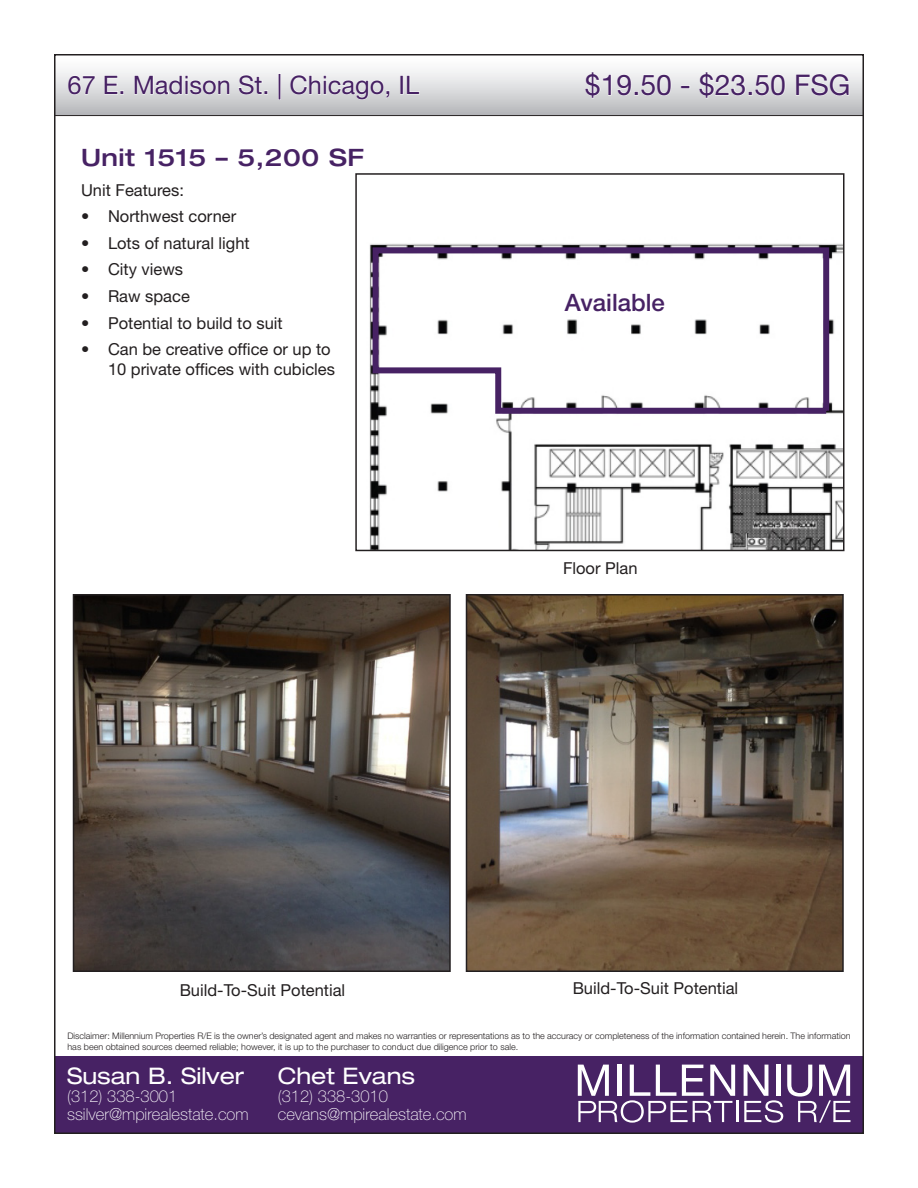
<style>
.page{position:relative;width:918px;height:1188px;background:#fff}
.page>*{position:absolute;margin:0;border:0;box-sizing:border-box;transform-origin:0 0}
.t1{font:28.5px "Helvetica Neue LT Std";color:#472264}
.t2{font:25.5px "Helvetica Neue LT Std";color:#472264}
.Section_Header{font:500 expanded 24px "Helvetica Neue LT Std";letter-spacing:.025em;color:#472264}
.t3{font:500 24px "Helvetica Neue LT Std";color:#472264}
.t4{font:expanded 22.8px "Helvetica Neue LT Std";color:#fff}
.body{font:16.5px/19.8px "Helvetica Neue LT Std";color:#231f20;text-align:right}
.t5{font:100 16.5px/17.9px "Helvetica Neue LT Std";color:#fff}
.t6{font:300 9px/10.8px "Helvetica Neue LT Std";color:#231f20}
</style>
<div class="page">
<svg style="left:57px;top:70px;width:804px;height:45px;background:#cfd0d3"></svg>
<div style="left:54px;top:1056px;width:810px;height:78px;background:#472264"></div>
<svg style="left:67px;top:75px;width:29px;height:20px"></svg>
<svg style="left:104px;top:75px;width:20px;height:20px"></svg>
<svg style="left:134px;top:73px;width:96px;height:22px"></svg>
<svg style="left:238px;top:74px;width:30px;height:21px"></svg>
<div style="left:278px;top:73px;width:3px;height:27px;border:1px solid #fff"></div>
<svg style="left:290px;top:74px;width:100px;height:26px"></svg>
<div style="left:400px;top:75px;width:4px;height:19px;border:1px solid #fff"></div>
<svg style="left:406px;top:75px;width:14px;height:20px"></svg>
<svg style="left:584px;top:71px;width:88px;height:28px"></svg>
<svg style="left:681px;top:85px;width:9px;height:4px"></svg>
<svg style="left:699px;top:71px;width:87px;height:28px"></svg>
<svg style="left:795px;top:73px;width:55px;height:23px"></svg>
<hr style="left:54px;top:115px;width:810px;height:1px;background:#231f20">
<hr style="left:736px;top:1101px;width:3px;height:21px;background:#fff">
<svg style="left:578px;top:1065px;width:157px;height:58px"></svg>
<svg style="left:744px;top:1065px;width:107px;height:58px"></svg>
<img style="left:369px;top:243px;width:472px;height:305px">
<div style="left:355px;top:173px;width:489px;height:378px;border:2px solid #231f20"></div>
<img style="left:76px;top:597px;width:372px;height:372px">
<div style="left:73px;top:594px;width:378px;height:378px;border:2px solid #231f20"></div>
<img style="left:469px;top:597px;width:372px;height:372px">
<div style="left:466px;top:594px;width:378px;height:378px;border:2px solid #231f20"></div>
<svg style="left:370px;top:244px;width:462px;height:173px"></svg>
<h2 class="t2" style="left:68px;top:70px;width:353px">67 E. Madison St. | Chicago, IL</h2>
<h1 class="t1" style="left:585px;top:68px;width:267px">$19.50 - $23.50 FSG</h1>
<p class="Section_Header" style="left:81px;top:142px;width:284px">Unit 1515 – 5,200 SF</p>
<p class="body" style="left:81px;top:180px;width:104px">Unit Features:</p>
<p class="body" style="left:81px;top:206px;width:157px">• Northwest corner</p>
<p class="body" style="left:81px;top:233px;width:170px">• Lots of natural light</p>
<p class="body" style="left:81px;top:259px;width:104px">• City views</p>
<p class="body" style="left:81px;top:286px;width:110px">• Raw space</p>
<p class="body" style="left:81px;top:313px;width:203px">• Potential to build to suit</p>
<p class="body" style="left:81px;top:339px;width:256px">• Can be creative office or up to<br>10 private offices with cubicles</p>
<p class="t3" style="left:565px;top:288px;width:101px">Available</p>
<p class="body" style="left:563px;top:558px;width:76px">Floor Plan</p>
<p class="body" style="left:180px;top:980px;width:167px">Build-To-Suit Potential</p>
<p class="body" style="left:573px;top:978px;width:167px">Build-To-Suit Potential</p>
<p class="t6" style="left:68px;top:1030px;width:785px">Disclaimer: Millennium Properties R/E is the owner’s designated agent and makes no warranties or representations as to the accuracy or completeness of the information contained herein. The information has been obtained sources deemed reliable; however, it is up to the purchaser to conduct due diligence prior to sale.</p>
<h3 class="t4" style="left:278px;top:1062px;width:139px">Chet Evans</h3>
<h3 class="t5" style="left:278px;top:1087px;width:190px">(312) 338-3010 cevans@mpirealestate.com</h3>
<h3 class="t4" style="left:67px;top:1062px;width:179px">Susan B. Silver</h3>
<h3 class="t5" style="left:67px;top:1087px;width:183px">(312) 338-3001 ssilver@mpirealestate.com</h3>
</div>
